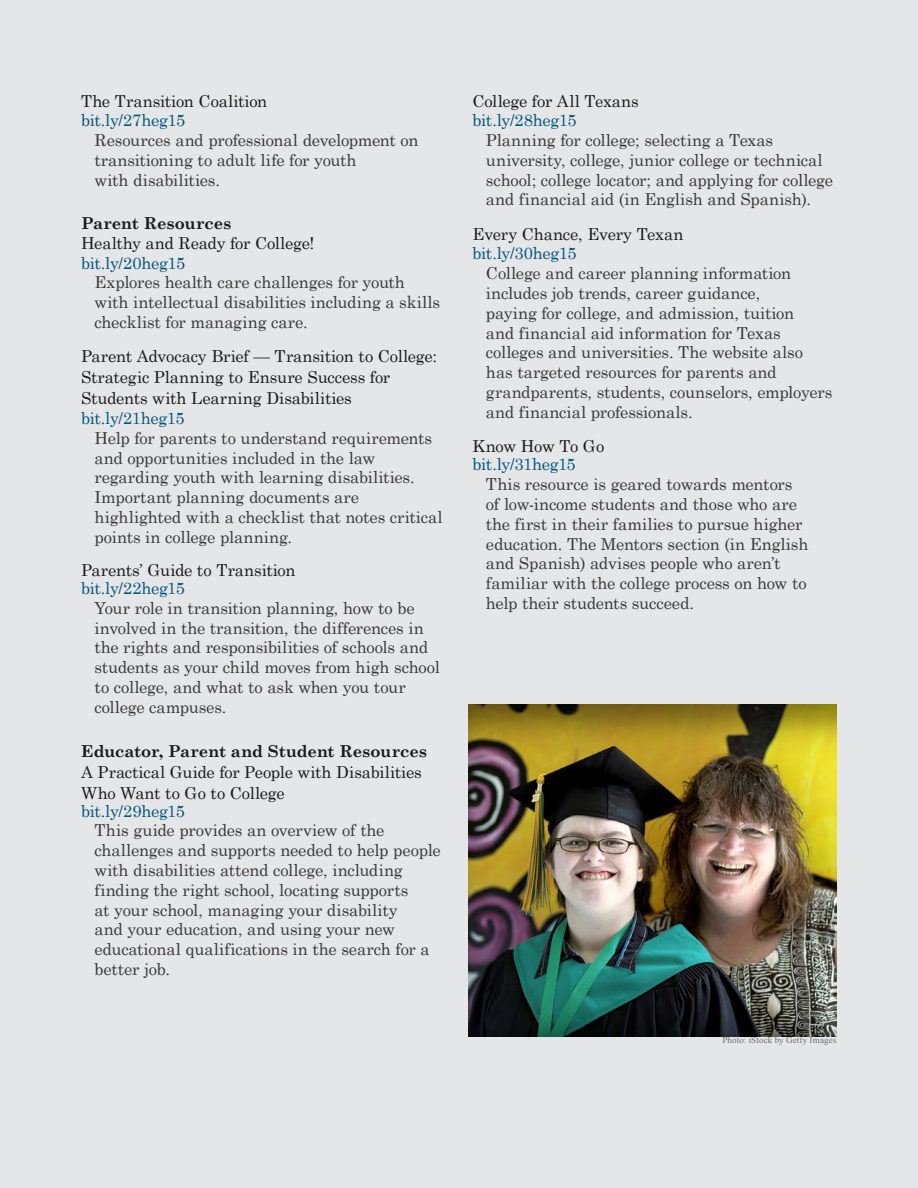
<style>
.page{position:relative;width:918px;height:1188px;background:#e5e6e7}
.page>*{position:absolute;margin:0;border:0;box-sizing:border-box;transform-origin:0 0}
.Paragraph_Resources{font:16.5px/19.8px "Century Schoolbook";letter-spacing:-.01em;color:#3b3838}
.H4_-_Section_Title{font:16.5px/21px "Century Schoolbook";letter-spacing:-.01em;color:#1a1a1a}
.Paragraph_Resources-2{font:16.5px "Century Schoolbook";letter-spacing:-.025em;color:#05567c}
.H3_-_Subhead{font:700 16.5px "Century Schoolbook";letter-spacing:-.005em;color:#1a1a1a}
.t1{font:9px "Times New Roman";letter-spacing:.02em;color:#6d6e71}
</style>
<div class="page">
<img style="left:468px;top:704px;width:369px;height:332px">
<h4 class="H4_-_Section_Title" style="left:81px;top:90px;width:188px">The Transition Coalition</h4>
<p class="Paragraph_Resources-2" style="left:81px;top:110px;width:106px">bit.ly/27heg15</p>
<p class="Paragraph_Resources" style="left:94px;top:130px;width:325px">Resources and professional development on transitioning to adult life for youth<br>with disabilities.</p>
<h3 class="H3_-_Subhead" style="left:81px;top:213px;width:152px">Parent Resources</h3>
<h4 class="H4_-_Section_Title" style="left:81px;top:232px;width:235px">Healthy and Ready for College!</h4>
<p class="Paragraph_Resources-2" style="left:81px;top:252px;width:106px">bit.ly/20heg15</p>
<p class="Paragraph_Resources" style="left:94px;top:272px;width:347px">Explores health care challenges for youth with intellectual disabilities including a skills checklist for managing care.</p>
<h4 class="H4_-_Section_Title" style="left:81px;top:346px;width:358px">Parent Advocacy Brief — Transition to College:<br>Strategic Planning to Ensure Success for<br>Students with Learning Disabilities</h4>
<p class="Paragraph_Resources-2" style="left:81px;top:408px;width:105px">bit.ly/21heg15</p>
<p class="Paragraph_Resources" style="left:94px;top:428px;width:350px">Help for parents to understand requirements and opportunities included in the law regarding youth with learning disabilities.<br>Important planning documents are highlighted with a checklist that notes critical points in college planning.</p>
<h4 class="H4_-_Section_Title" style="left:81px;top:559px;width:216px">Parents’ Guide to Transition</h4>
<p class="Paragraph_Resources-2" style="left:81px;top:578px;width:106px">bit.ly/22heg15</p>
<p class="Paragraph_Resources" style="left:94px;top:598px;width:347px">Your role in transition planning, how to be involved in the transition, the differences in the rights and responsibilities of schools and students as your child moves from high school to college, and what to ask when you tour college campuses.</p>
<h3 class="H3_-_Subhead" style="left:81px;top:741px;width:348px">Educator, Parent and Student Resources</h3>
<h4 class="H4_-_Section_Title" style="left:81px;top:761px;width:342px">A Practical Guide for People with Disabilities<br>Who Want to Go to College</h4>
<p class="Paragraph_Resources-2" style="left:81px;top:800px;width:106px">bit.ly/29heg15</p>
<p class="Paragraph_Resources" style="left:94px;top:820px;width:348px">This guide provides an overview of the challenges and supports needed to help people with disabilities attend college, including finding the right school, locating supports<br>at your school, managing your disability<br>and your education, and using your new educational qualifications in the search for a better job.</p>
<h4 class="H4_-_Section_Title" style="left:472px;top:90px;width:168px">College for All Texans</h4>
<p class="Paragraph_Resources-2" style="left:472px;top:110px;width:106px">bit.ly/28heg15</p>
<p class="Paragraph_Resources" style="left:486px;top:130px;width:349px">Planning for college; selecting a Texas university, college, junior college or technical school; college locator; and applying for college and financial aid (in English and Spanish).</p>
<h4 class="H4_-_Section_Title" style="left:472px;top:223px;width:212px">Every Chance, Every Texan</h4>
<p class="Paragraph_Resources-2" style="left:472px;top:243px;width:106px">bit.ly/30heg15</p>
<p class="Paragraph_Resources" style="left:486px;top:263px;width:348px">College and career planning information includes job trends, career guidance,<br>paying for college, and admission, tuition<br>and financial aid information for Texas colleges and universities. The website also has targeted resources for parents and grandparents, students, counselors, employers and financial professionals.</p>
<h4 class="H4_-_Section_Title" style="left:472px;top:435px;width:133px">Know How To Go</h4>
<p class="Paragraph_Resources-2" style="left:472px;top:454px;width:105px">bit.ly/31heg15</p>
<p class="Paragraph_Resources" style="left:486px;top:474px;width:324px">This resource is geared towards mentors of low-income students and those who are the first in their families to pursue higher education. The Mentors section (in English and Spanish) advises people who aren’t familiar with the college process on how to help their students succeed.</p>
<p class="t1" style="left:722px;top:1034px;width:116px">Photo: iStock by Getty Images</p>
</div>
